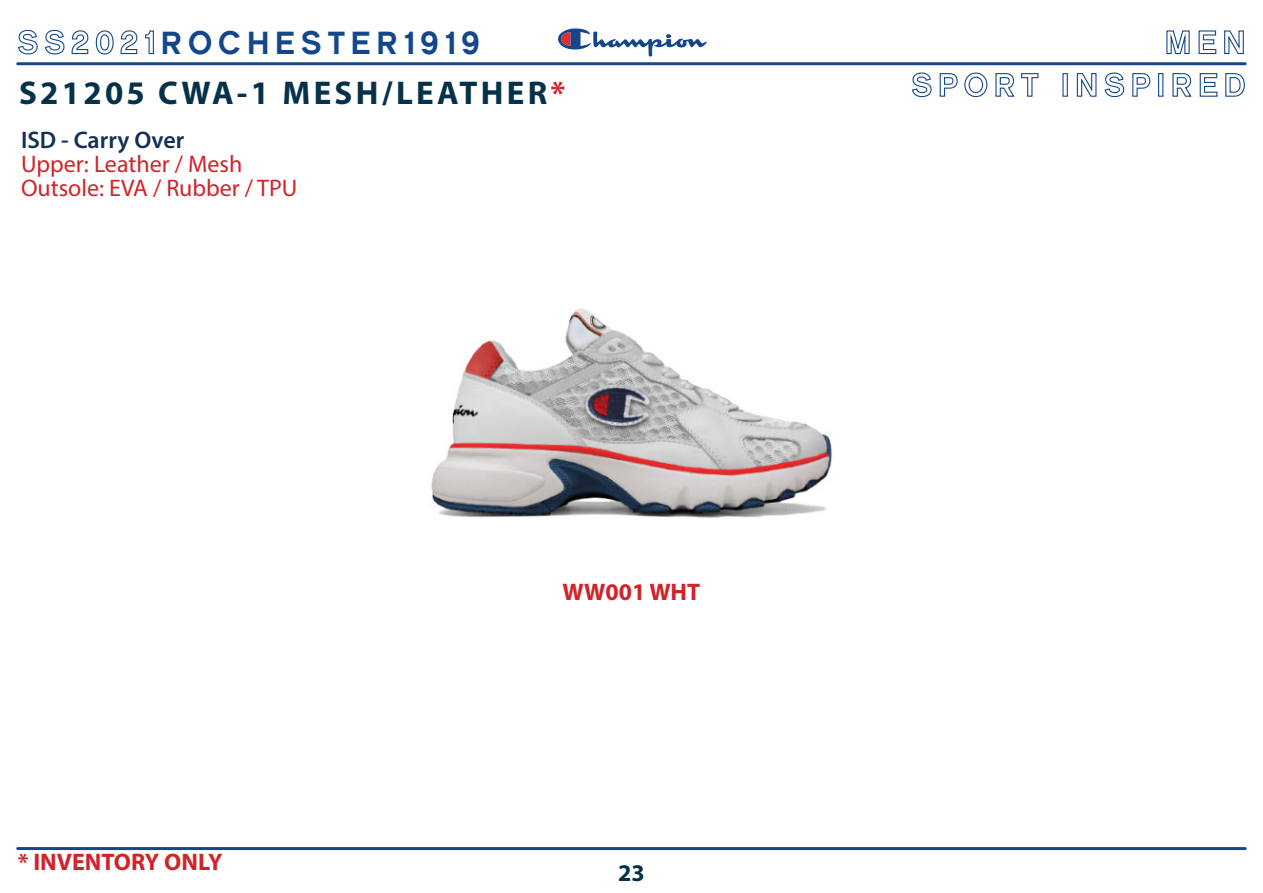
<style>
.page{position:relative;width:1263px;height:893px;background:#fff}
.page>*{position:absolute;margin:0;border:0;box-sizing:border-box;transform-origin:0 0}
.TEXTILE{font:700 33px "Myriad Pro";letter-spacing:.1em;color:#063249}
.t1{font:500 32.4px "CM Sans Serif";letter-spacing:.2em;color:#13478a}
.COSTRUZIONE{font:24px "Myriad Pro";color:#d1232a}
.COSTRUZIONE-2{font:700 24px "Myriad Pro";color:#d1232a}
.COSTRUZIONE-3{font:600 24px "Myriad Pro";color:#133055}
.COD__STYLE{font:700 24px "Myriad Pro";color:#d1232a}
.t2{font:700 24px "Myriad Pro";color:#063249}
.s1{color:#d1232a}
</style>
<div class="page">
<hr style="left:18px;top:62px;width:1227px;height:3px;background:#13478a">
<hr style="left:18px;top:847px;width:1227px;height:3px;background:#13478a">
<svg style="left:1166px;top:30px;width:24px;height:25px"></svg>
<svg style="left:1198px;top:30px;width:19px;height:25px"></svg>
<svg style="left:1224px;top:30px;width:20px;height:25px"></svg>
<svg style="left:558px;top:28px;width:149px;height:28px"></svg>
<svg style="left:18px;top:29px;width:20px;height:26px"></svg>
<svg style="left:45px;top:29px;width:20px;height:26px"></svg>
<svg style="left:71px;top:30px;width:18px;height:25px"></svg>
<svg style="left:95px;top:30px;width:19px;height:25px"></svg>
<svg style="left:120px;top:30px;width:18px;height:25px"></svg>
<svg style="left:145px;top:30px;width:9px;height:25px"></svg>
<svg style="left:912px;top:72px;width:20px;height:26px"></svg>
<svg style="left:939px;top:73px;width:19px;height:24px"></svg>
<svg style="left:964px;top:72px;width:24px;height:26px"></svg>
<svg style="left:995px;top:73px;width:44px;height:24px"></svg>
<div style="left:1062px;top:73px;width:6px;height:24px;border:1px solid #13478a"></div>
<svg style="left:1076px;top:73px;width:21px;height:24px"></svg>
<svg style="left:1104px;top:72px;width:21px;height:26px"></svg>
<svg style="left:1132px;top:73px;width:19px;height:24px"></svg>
<div style="left:1158px;top:73px;width:5px;height:24px;border:1px solid #13478a"></div>
<svg style="left:1172px;top:73px;width:20px;height:24px"></svg>
<svg style="left:1199px;top:73px;width:19px;height:24px"></svg>
<svg style="left:1225px;top:73px;width:20px;height:24px"></svg>
<img style="left:431px;top:308px;width:401px;height:210px">
<h2 class="t1" style="left:161px;top:23px;width:320px">ROCHESTER1919</h2>
<p class="TEXTILE" style="left:19px;top:71px;width:548px">S21205 CWA-1 MESH/LEATHER<span class="s1">*</span></p>
<p class="COSTRUZIONE-3" style="left:21px;top:125px;width:165px">ISD - Carry Over</p>
<p class="COSTRUZIONE" style="left:21px;top:149px;width:223px">Upper: Leather / Mesh</p>
<p class="COSTRUZIONE" style="left:21px;top:173px;width:278px">Outsole: EVA / Rubber / TPU</p>
<p class="COSTRUZIONE-2" style="left:18px;top:846px;width:206px">* INVENTORY ONLY</p>
<p class="COD__STYLE" style="left:563px;top:576px;width:139px">WW001 WHT</p>
<p class="t2" style="left:618px;top:858px;width:28px">23</p>
</div>
